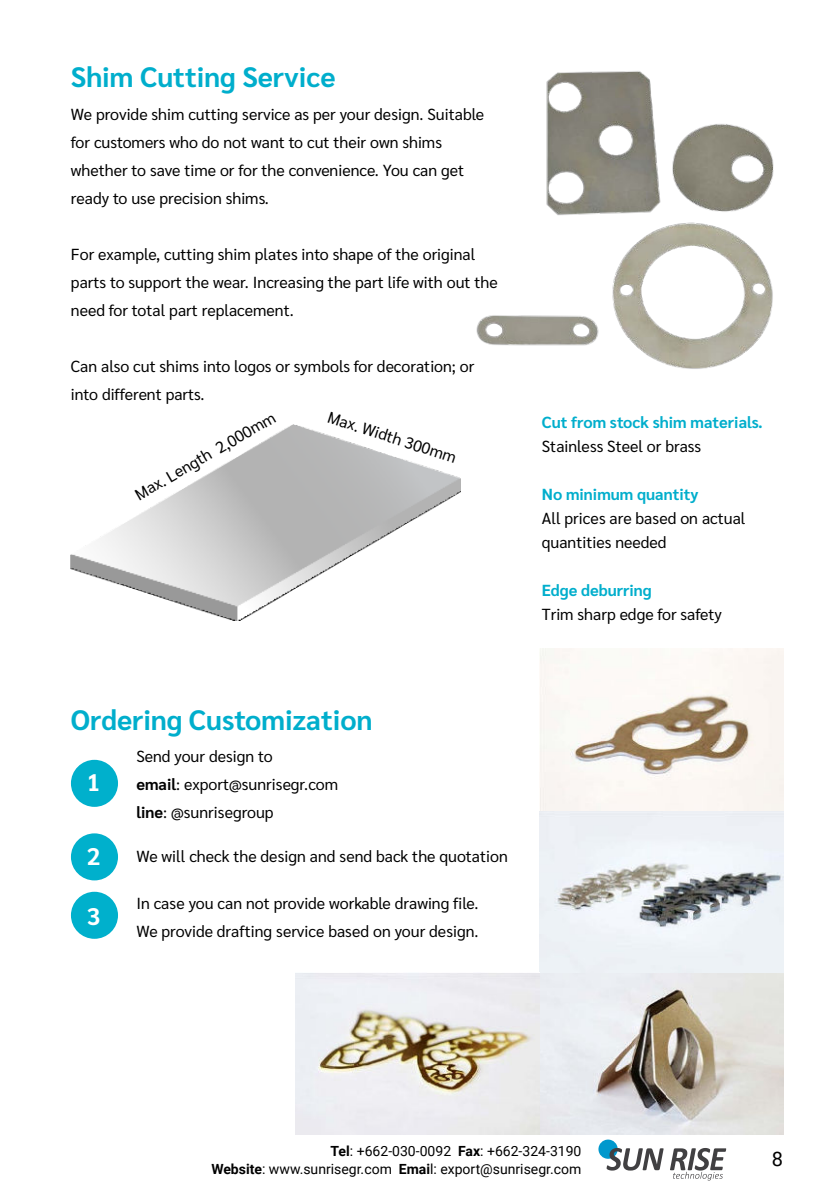
<style>
.page{position:relative;width:840px;height:1191px;background:#fff}
.page>*{position:absolute;margin:0;border:0;box-sizing:border-box;transform-origin:0 0}
.t1{font:700 28px "Sarabun";color:#00aecc}
.t2{font:700 24px "Sarabun";color:#fff}
.t3{font:20px "Roboto";color:#000}
.t4{font:16px/28px "Sarabun";color:#000}
.t5{font:700 16px "Sarabun";color:#00aecc}
.t6{font:14px/18px "Roboto";color:#000;text-align:right}
.s1{font-weight:700}
</style>
<div class="page">
<div style="left:71px;top:760px;width:47px;height:47px;background:#00b0cc;border-radius:50%"></div>
<div style="left:71px;top:833px;width:47px;height:47px;background:#00b0cc;border-radius:50%"></div>
<div style="left:71px;top:891px;width:47px;height:47px;background:#00b0cc;border-radius:50%"></div>
<img style="left:71px;top:424px;width:389px;height:196px">
<img style="left:612px;top:222px;width:161px;height:147px">
<img style="left:672px;top:124px;width:102px;height:88px">
<img style="left:476px;top:315px;width:123px;height:31px">
<img style="left:546px;top:71px;width:115px;height:145px">
<img style="left:539px;top:648px;width:243px;height:486px">
<img style="left:295px;top:973px;width:244px;height:161px">
<div style="left:598px;top:1139px;width:19px;height:19px;background:#0098cd;border-radius:50%"></div>
<svg style="left:606px;top:1148px;width:57px;height:22px"></svg>
<svg style="left:670px;top:1148px;width:55px;height:32px"></svg>
<h1 class="t1" style="left:71px;top:66px;width:266px">Shim Cutting Service</h1>
<p class="t4" style="left:71px;top:101px;width:414px">We provide shim cutting service as per your design. Suitable for customers who do not want to cut their own shims whether to save time or for the convenience. You can get ready to use precision shims.</p>
<p class="t4" style="left:71px;top:241px;width:428px">For example, cutting shim plates into shape of the original parts to support the wear. Increasing the part life with out the need for total part replacement.</p>
<p class="t4" style="left:71px;top:352px;width:405px">Can also cut shims into logos or symbols for decoration; or into different parts.</p>
<p class="t4" style="left:130px;top:485px;width:161px;rotate:-30deg">Max. Length 2,000mm</p>
<p class="t4" style="left:332px;top:404px;width:136px;rotate:18deg">Max. Width 300mm</p>
<h1 class="t1" style="left:71px;top:709px;width:303px">Ordering Customization</h1>
<p class="t4" style="left:136px;top:743px;width:203px">Send your design to<br><span class="s1">email</span>: export@sunrisegr.com <span class="s1">line</span>: @sunrisegroup</p>
<h2 class="t2" style="left:87px;top:772px;width:15px">1</h2>
<h2 class="t2" style="left:87px;top:847px;width:15px">2</h2>
<p class="t4" style="left:136px;top:844px;width:373px">We will check the design and send back the quotation</p>
<p class="t4" style="left:136px;top:889px;width:343px">In case you can not provide workable drawing file.<br>We provide drafting service based on your design.</p>
<h2 class="t2" style="left:87px;top:906px;width:15px">3</h2>
<p class="t5" style="left:541px;top:416px;width:222px">Cut from stock shim materials.</p>
<p class="t4" style="left:541px;top:434px;width:161px">Stainless Steel or brass</p>
<p class="t5" style="left:541px;top:488px;width:158px">No minimum quantity</p>
<p class="t4" style="left:541px;top:508px;width:205px;line-height:24px">All prices are based on actual quantities needed</p>
<p class="t5" style="left:541px;top:584px;width:111px">Edge deburring</p>
<p class="t4" style="left:541px;top:602px;width:182px">Trim sharp edge for safety</p>
<p class="t6" style="left:211px;top:1143px;width:371px"><span class="s1">Tel</span>: +662-030-0092 <span class="s1">Fax</span>: +662-324-3190<br><span class="s1">Website</span>: www.sunrisegr.com <span class="s1">Emai</span>l: export@sunrisegr.com</p>
<p class="t3" style="left:771px;top:1151px;width:13px">8</p>
</div>
